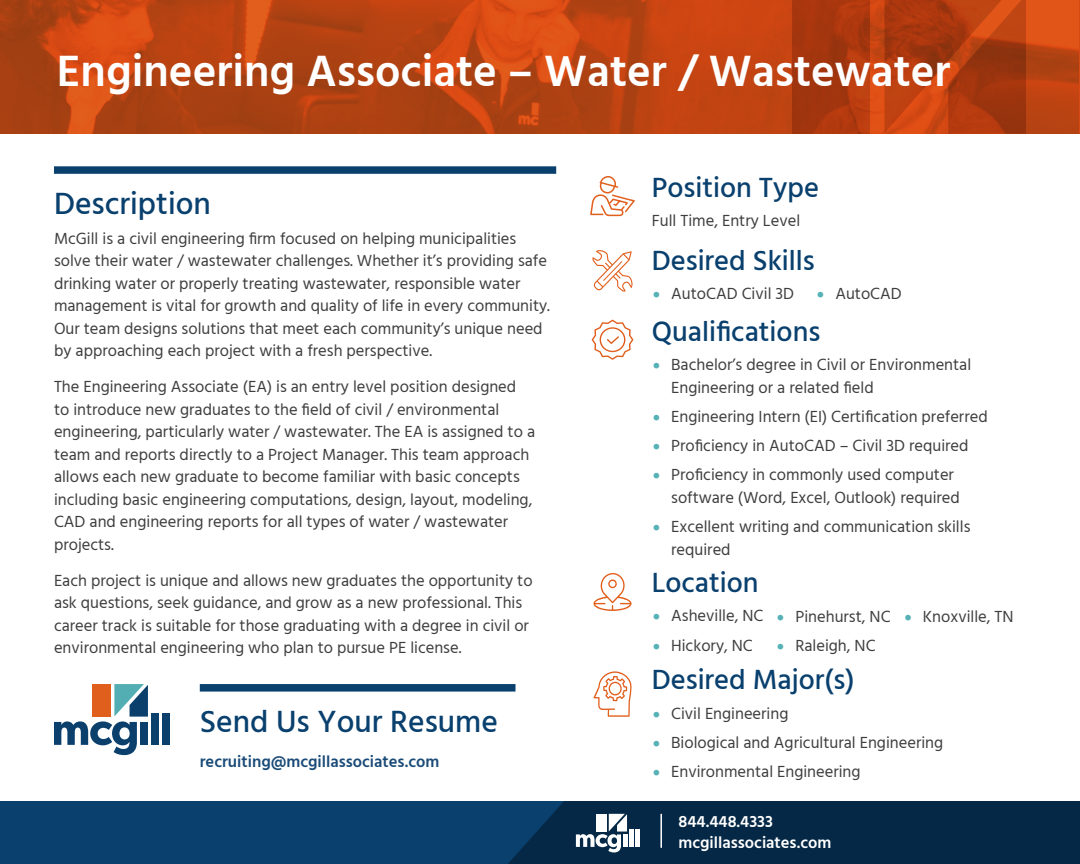
<style>
.page{position:relative;width:1080px;height:864px;background:#fff}
.page>*{position:absolute;margin:0;border:0;box-sizing:border-box;transform-origin:0 0}
.Chapter_Names{font:600 45px "Hind";color:#fff}
.Headline_1_BLUE{font:500 31.5px "Hind";color:#09406e}
.t1{font:500 28.5px "Hind";color:#09406e}
.Body_Text{font:16.5px/22.5px "Hind";color:#3e3e3f}
.Headline_3_BLUE{font:600 16.5px/21px "Hind";color:#fff}
.Headline_3_BLUE-2{font:600 16.5px "Hind";color:#1a4b78}
.s1{font-size:21px;color:#56b2b6}
</style>
<div class="page">
<svg style="left:0;top:801px;width:1080px;height:63px;background:#07345a"></svg>
<div style="left:200px;top:684px;width:316px;height:8px;background:#09406e"></div>
<svg style="left:592px;top:320px;width:41px;height:40px"></svg>
<div style="left:54px;top:166px;width:502px;height:8px;background:#09406e"></div>
<svg style="left:593px;top:250px;width:40px;height:42px"></svg>
<svg style="left:590px;top:176px;width:45px;height:41px"></svg>
<svg style="left:593px;top:671px;width:39px;height:46px"></svg>
<svg style="left:594px;top:573px;width:38px;height:38px"></svg>
<svg style="left:0;top:0;width:1080px;height:134px;background:#bc4412"></svg>
<svg style="left:792px;top:0;width:78px;height:134px;background:#a8370e"></svg>
<svg style="left:884px;top:0;width:142px;height:134px;background:#b23c10"></svg>
<div style="left:152px;top:713px;width:7px;height:32px;background:#0b406d"></div>
<div style="left:163px;top:713px;width:7px;height:32px;background:#0b406d"></div>
<svg style="left:54px;top:684px;width:94px;height:71px"></svg>
<hr style="left:629px;top:830px;width:4px;height:17px;background:#fff">
<hr style="left:635px;top:830px;width:4px;height:17px;background:#fff">
<svg style="left:576px;top:814px;width:51px;height:38px"></svg>
<hr style="left:660px;top:814px;width:2px;height:34px;background:#fff">
<p class="Chapter_Names" style="left:57px;top:40px;width:895px">Engineering Associate – Water / Wastewater</p>
<p class="Headline_1_BLUE" style="left:54px;top:182px;width:158px">Description</p>
<p class="Body_Text" style="left:54px;top:228px;width:498px">McGill is a civil engineering firm focused on helping municipalities solve their water / wastewater challenges. Whether it’s providing safe drinking water or properly treating wastewater, responsible water management is vital for growth and quality of life in every community.<br>Our team designs solutions that meet each community’s unique need by approaching each project with a fresh perspective.</p>
<p class="Body_Text" style="left:54px;top:376px;width:483px">The Engineering Associate (EA) is an entry level position designed to introduce new graduates to the field of civil / environmental engineering, particularly water / wastewater. The EA is assigned to a team and reports directly to a Project Manager. This team approach allows each new graduate to become familiar with basic concepts including basic engineering computations, design, layout, modeling, CAD and engineering reports for all types of water / wastewater projects.</p>
<p class="Body_Text" style="left:54px;top:570px;width:480px">Each project is unique and allows new graduates the opportunity to ask questions, seek guidance, and grow as a new professional. This career track is suitable for those graduating with a degree in civil or environmental engineering who plan to pursue PE license.</p>
<p class="Headline_1_BLUE" style="left:200px;top:700px;width:300px">Send Us Your Resume</p>
<p class="Headline_3_BLUE-2" style="left:200px;top:750px;width:241px">recruiting@mcgillassociates.com</p>
<p class="t1" style="left:652px;top:168px;width:169px">Position Type</p>
<p class="Body_Text" style="left:652px;top:210px;width:150px">Full Time, Entry Level</p>
<p class="t1" style="left:652px;top:241px;width:165px">Desired Skills</p>
<p class="Body_Text" style="left:652px;top:283px;width:144px"><span class="s1">•</span> AutoCAD Civil 3D</p>
<p class="t1" style="left:652px;top:312px;width:170px">Qualifications</p>
<p class="Body_Text" style="left:671px;top:354px;width:302px;text-indent:-19px"><span class="s1">•</span> Bachelor’s degree in Civil or Environmental<br>Engineering or a related field</p>
<p class="Body_Text" style="left:652px;top:406px;width:337px"><span class="s1">•</span> Engineering Intern (EI) Certification preferred</p>
<p class="Body_Text" style="left:652px;top:435px;width:318px"><span class="s1">•</span> Proficiency in AutoCAD – Civil 3D required</p>
<p class="Body_Text" style="left:671px;top:465px;width:290px;text-indent:-19px"><span class="s1">•</span> Proficiency in commonly used computer software (Word, Excel, Outlook) required</p>
<p class="Body_Text" style="left:671px;top:516px;width:301px;text-indent:-19px"><span class="s1">•</span> Excellent writing and communication skills required</p>
<p class="Body_Text" style="left:816px;top:283px;width:87px"><span class="s1">•</span> AutoCAD</p>
<p class="t1" style="left:652px;top:563px;width:108px">Location</p>
<p class="Body_Text" style="left:652px;top:605px;width:113px"><span class="s1">•</span> Asheville, NC</p>
<p class="Body_Text" style="left:652px;top:635px;width:103px"><span class="s1">•</span> Hickory, NC</p>
<p class="Body_Text" style="left:776px;top:606px;width:116px"><span class="s1">•</span> Pinehurst, NC</p>
<p class="Body_Text" style="left:776px;top:635px;width:101px"><span class="s1">•</span> Raleigh, NC</p>
<p class="Body_Text" style="left:903px;top:606px;width:112px"><span class="s1">•</span> Knoxville, TN</p>
<p class="t1" style="left:652px;top:660px;width:204px">Desired Major(s)</p>
<p class="Body_Text" style="left:652px;top:703px;width:138px"><span class="s1">•</span> Civil Engineering</p>
<p class="Body_Text" style="left:652px;top:732px;width:293px"><span class="s1">•</span> Biological and Agricultural Engineering</p>
<p class="Body_Text" style="left:652px;top:761px;width:210px"><span class="s1">•</span> Environmental Engineering</p>
<p class="Headline_3_BLUE" style="left:679px;top:812px;width:154px">844.448.4333 mcgillassociates.com</p>
</div>
